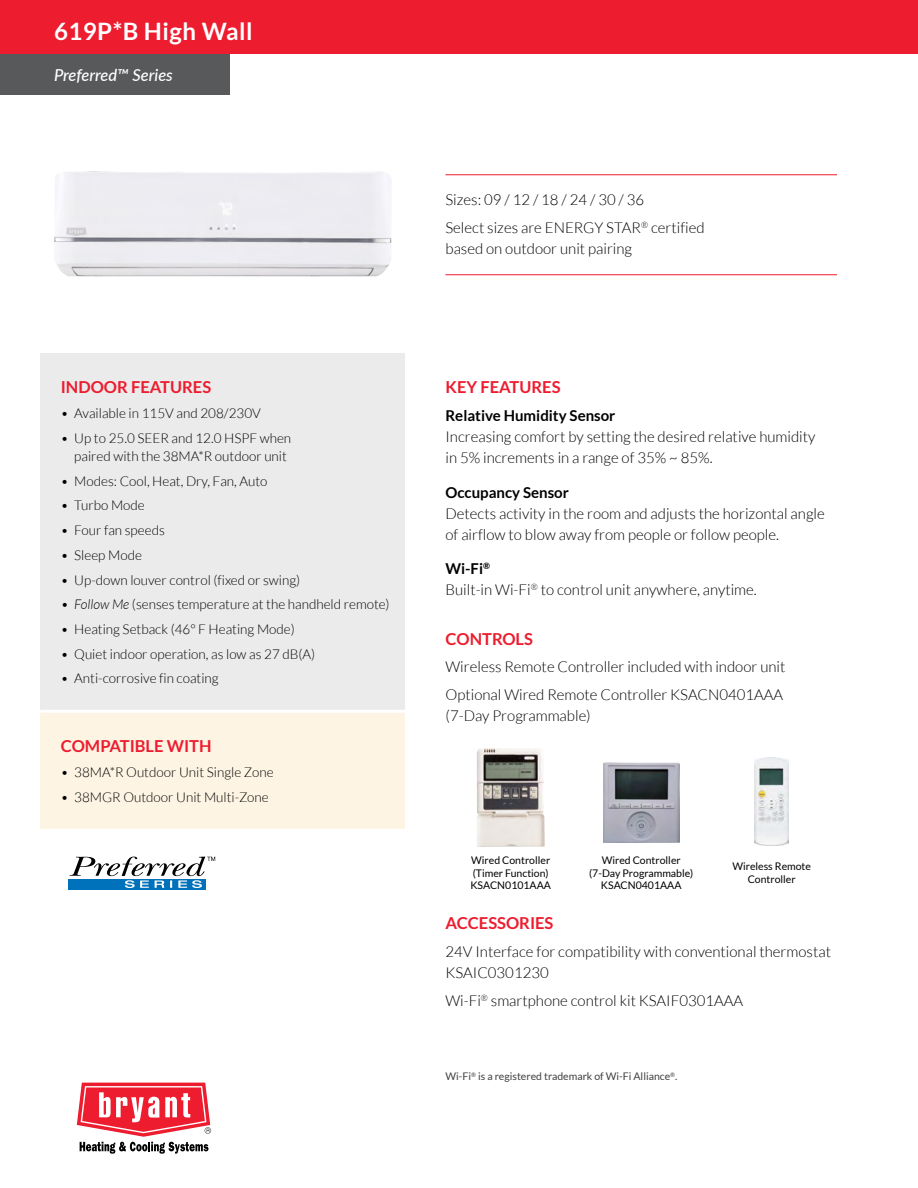
<style>
.page{position:relative;width:918px;height:1188px;background:#fff}
.page>*{position:absolute;margin:0;border:0;box-sizing:border-box;transform-origin:0 0}
.t1{font:700 24px "Lato";letter-spacing:.02em;color:#fff}
.t2{font:700 16.5px "Lato";color:#ed1c2e}
.t3{font:italic 500 16.5px "Lato";color:#fff}
.t4{font:300 15px/21px "Lato";color:#000}
.t5{font:700 15px "Lato";color:#000}
.t6{font:300 13.5px/18px "Lato";color:#000}
.t7{font:10.5px/12.6px "Lato";color:#000;text-align:center}
.t8{font:10.5px "Lato";color:#414042}
.s1{font-style:italic}
.s2{font-weight:700}
</style>
<div class="page">
<div style="left:0;top:0;width:918px;height:54px;background:#ed1c2e"></div>
<div style="left:0;top:54px;width:230px;height:40px;background:#58595b"></div>
<svg style="left:77px;top:1083px;width:134px;height:71px"></svg>
<img style="left:54px;top:171px;width:338px;height:105px">
<hr style="left:446px;top:174px;width:391px;height:1px;background:#ed1c2e">
<hr style="left:446px;top:274px;width:391px;height:1px;background:#ed1c2e">
<div style="left:40px;top:353px;width:365px;height:358px;background:#ebebec"></div>
<hr style="left:40px;top:710px;width:365px;height:1px;background:#fff">
<img style="left:477px;top:748px;width:68px;height:99px">
<img style="left:603px;top:762px;width:76px;height:80px">
<img style="left:755px;top:758px;width:34px;height:88px">
<div style="left:40px;top:712px;width:365px;height:117px;background:#fef4e4"></div>
<hr style="left:40px;top:711px;width:365px;height:2px;background:#fff">
<div style="left:68px;top:879px;width:138px;height:10px;background:#0072bc"></div>
<svg style="left:69px;top:857px;width:146px;height:31px"></svg>
<h1 class="t1" style="left:54px;top:17px;width:200px">619P*B High Wall</h1>
<p class="t3" style="left:54px;top:63px;width:120px">Preferred™ Series</p>
<p class="t2" style="left:61px;top:378px;width:152px">INDOOR FEATURES</p>
<p class="t6" style="left:61px;top:404px;width:202px">• Available in 115V and 208/230V</p>
<p class="t6" style="left:74px;top:429px;width:218px;text-indent:-14px">• Up to 25.0 SEER and 12.0 HSPF when paired with the 38MA*R outdoor unit</p>
<p class="t6" style="left:61px;top:472px;width:208px">• Modes: Cool, Heat, Dry, Fan, Auto</p>
<p class="t6" style="left:61px;top:496px;width:86px">• Turbo Mode</p>
<p class="t6" style="left:61px;top:521px;width:106px">• Four fan speeds</p>
<p class="t6" style="left:61px;top:546px;width:83px">• Sleep Mode</p>
<p class="t6" style="left:61px;top:571px;width:241px">• Up-down louver control (fixed or swing)</p>
<p class="t6" style="left:61px;top:595px;width:330px"><span class="s1">• Follow Me</span> (senses temperature at the handheld remote)</p>
<p class="t6" style="left:61px;top:620px;width:236px">• Heating Setback (46° F Heating Mode)</p>
<p class="t6" style="left:61px;top:645px;width:256px">• Quiet indoor operation, as low as 27 dB(A)</p>
<p class="t6" style="left:61px;top:670px;width:160px">• Anti-corrosive fin coating</p>
<p class="t2" style="left:61px;top:737px;width:152px">COMPATIBLE WITH</p>
<p class="t6" style="left:61px;top:763px;width:214px">• 38MA*R Outdoor Unit Single Zone</p>
<p class="t6" style="left:61px;top:788px;width:210px">• 38MGR Outdoor Unit Multi-Zone</p>
<p class="t4" style="left:446px;top:186px;width:261px;line-height:27.8px">Sizes: 09 / 12 / 18 / 24 / 30 / 36<br>Select sizes are ENERGY STAR<sup>®</sup> certified</p>
<p class="t4" style="left:445px;top:238px;width:188px">based on outdoor unit pairing</p>
<p class="t2" style="left:446px;top:378px;width:117px">KEY FEATURES</p>
<p class="t5" style="left:446px;top:407px;width:171px">Relative Humidity Sensor</p>
<p class="t4" style="left:446px;top:426px;width:371px">Increasing comfort by setting the desired relative humidity in 5% increments in a range of 35% ~ 85%.</p>
<p class="t5" style="left:446px;top:483px;width:125px">Occupancy Sensor</p>
<p class="t4" style="left:446px;top:503px;width:381px">Detects activity in the room and adjusts the horizontal angle of airflow to blow away from people or follow people.</p>
<p class="t4" style="left:446px;top:558px;width:313px"><span class="s2">Wi-Fi</span><sup>®<br></sup>Built-in Wi-Fi<sup>®</sup> to control unit anywhere, anytime.</p>
<p class="t2" style="left:446px;top:629px;width:89px">CONTROLS</p>
<p class="t4" style="left:446px;top:653px;width:342px;line-height:27.8px">Wireless Remote Controller included with indoor unit<br>Optional Wired Remote Controller KSACN0401AAA</p>
<p class="t4" style="left:446px;top:705px;width:147px">(7-Day Programmable)</p>
<p class="t7" style="left:470px;top:854px;width:82px;text-align:left">Wired Controller (Timer Function)<br>KSACN0101AAA</p>
<p class="t7" style="left:589px;top:854px;width:106px">Wired Controller (7-Day Programmable)<br>KSACN0401AAA</p>
<p class="t7" style="left:732px;top:860px;width:80px">Wireless Remote<br>Controller</p>
<p class="t2" style="left:446px;top:914px;width:109px">ACCESSORIES</p>
<p class="t4" style="left:446px;top:941px;width:387px">24V Interface for compatibility with conventional thermostat<br>KSAIC0301230</p>
<p class="t4" style="left:446px;top:990px;width:299px">Wi-Fi<sup>®</sup> smartphone control kit KSAIF0301AAA</p>
<p class="t8" style="left:446px;top:1070px;width:233px">Wi-Fi<sup>®</sup> is a registered trademark of Wi-Fi Alliance<sup>®</sup>.</p>
</div>
